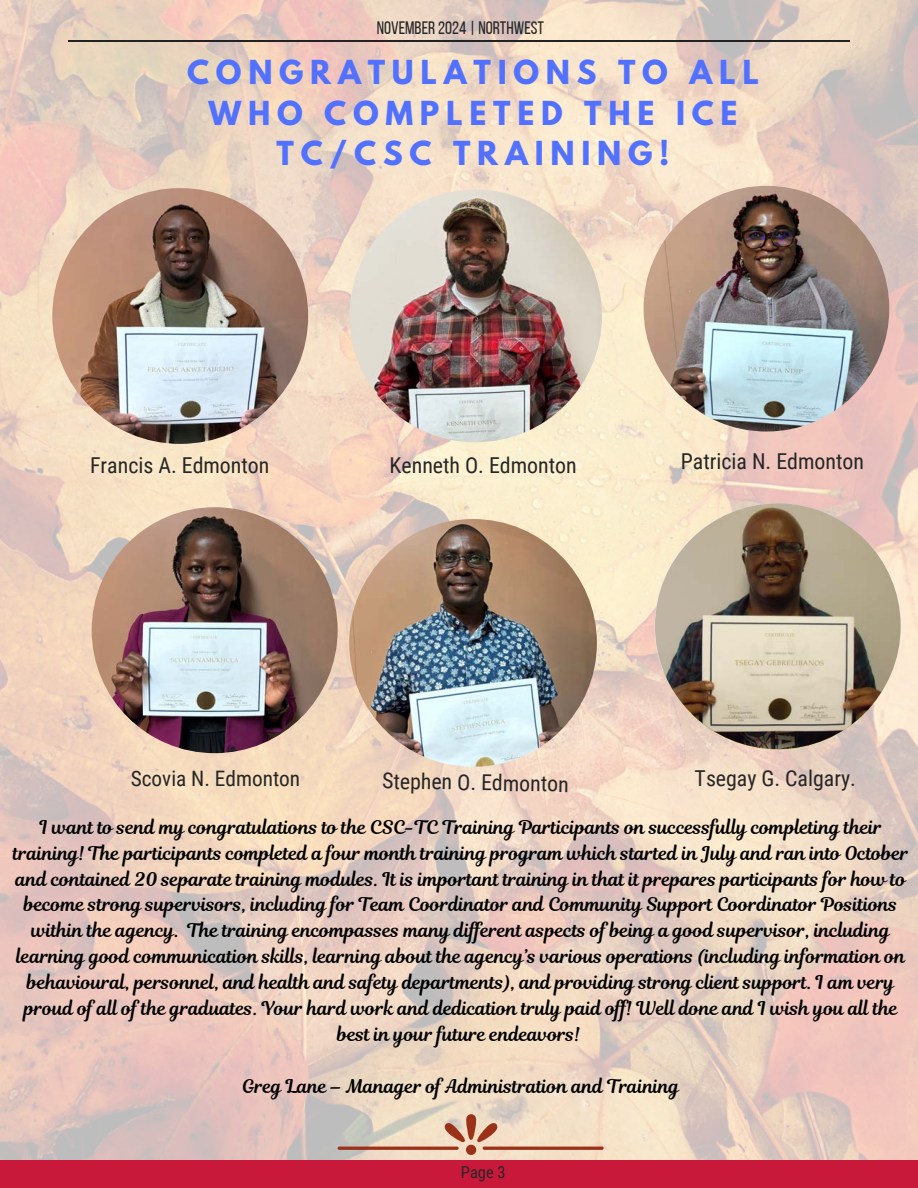
<style>
.page{position:relative;width:918px;height:1188px;background:#fff}
.page>*{position:absolute;margin:0;border:0;box-sizing:border-box;transform-origin:0 0}
.t1{font:700 29.25px/40.5px "League Spartan";letter-spacing:.23em;color:#5271ff;text-align:center}
.t2{font:21.9px "Roboto Condensed";color:#262626}
.t3{font:21.3px "Roboto Condensed";color:#262626}
.t4{font:18.6px/25.8px "Magnolia Script";color:#000;text-align:center}
.t5{font:18px "Bebas Neue";color:#262626}
.t6{font:16.5px "Roboto Condensed";color:#262626}
</style>
<div class="page">
<img style="left:0;top:0;width:918px;height:1160px">
<hr style="left:68px;top:41px;width:782px;height:1px;background:#222">
<img style="left:52px;top:188px;width:256px;height:256px;border-radius:50%">
<img style="left:349px;top:519px;width:248px;height:248px;border-radius:50%">
<img style="left:92px;top:507px;width:246px;height:246px;border-radius:50%">
<div style="left:466px;top:1145px;width:10px;height:10px;background:#9b3118;border-radius:50%"></div>
<svg style="left:445px;top:1114px;width:53px;height:28px"></svg>
<hr style="left:338px;top:1147px;width:121px;height:3px;background:#9b3118;border-radius:2px">
<hr style="left:483px;top:1147px;width:120px;height:3px;background:#9b3118;border-radius:2px">
<img style="left:644px;top:186px;width:245px;height:246px;border-radius:50%">
<img style="left:655px;top:503px;width:246px;height:246px;border-radius:50%">
<img style="left:349px;top:190px;width:253px;height:252px;border-radius:50%">
<div style="left:0;top:1160px;width:918px;height:28px;background:#c9193b"></div>
<h3 class="t5" style="left:377px;top:20px;width:169px">NOVEMBER 2024 | NORTHWEST</h3>
<p class="t1" style="left:187px;top:56px;width:573px">CONGRATULATIONS TO ALL<br>WHO COMPLETED THE ICE<br>TC/CSC TRAINING!</p>
<h2 class="t2" style="left:90px;top:453px;width:181px">Francis A. Edmonton</h2>
<h4 class="t2" style="left:681px;top:449px;width:185px">Patricia N. Edmonton</h4>
<h2 class="t2" style="left:390px;top:452px;width:189px">Kenneth O. Edmonton</h2>
<p class="t3" style="left:131px;top:766px;width:171px">Scovia N. Edmonton</p>
<h2 class="t2" style="left:382px;top:768px;width:188px;rotate:1deg">Stephen O. Edmonton</h2>
<p class="t2" style="left:695px;top:766px;width:163px">Tsegay G. Calgary.</p>
<h4 class="t4" style="left:13px;top:814px;width:897px">I want to send my congratulations to the CSC-TC Training Participants on successfully completing their training! The participants completed a four month training program which started in July and ran into October and contained 20 separate training modules. It is important training in that it prepares participants for how to become strong supervisors, including for Team Coordinator and Community Support Coordinator Positions within the agency. The training encompasses many different aspects of being a good supervisor, including learning good communication skills, learning about the agency’s various operations (including information on behavioural, personnel, and health and safety departments), and providing strong client support. I am very proud of all of the graduates. Your hard work and dedication truly paid off! Well done and I wish you all the best in your future endeavors!</h4>
<p class="t4" style="left:242px;top:1073px;width:439px">Greg Lane – Manager of Administration and Training</p>
<h2 class="t6" style="left:461px;top:1163px;width:46px">Page 3</h2>
</div>
